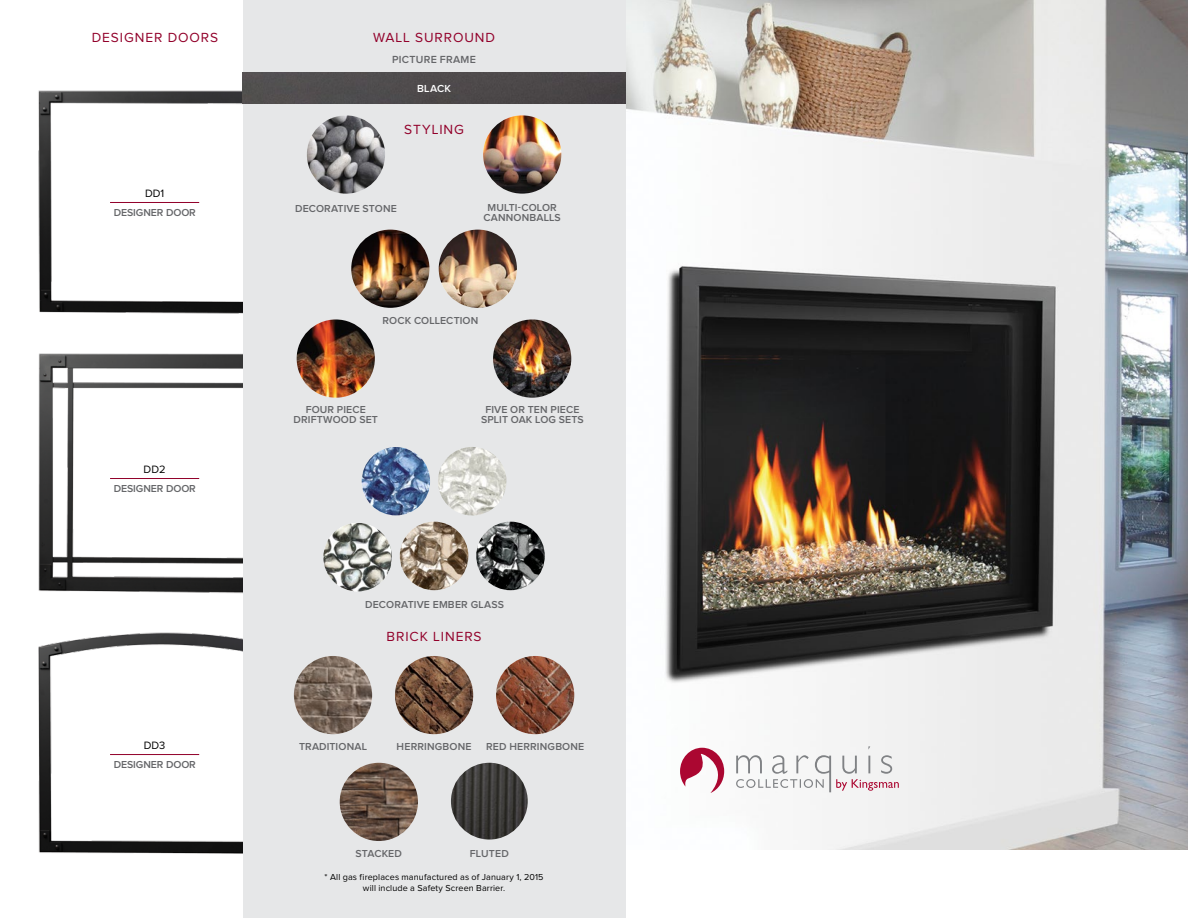
<style>
.page{position:relative;width:1188px;height:918px;background:#fff}
.page>*{position:absolute;margin:0;border:0;box-sizing:border-box;transform-origin:0 0}
.t1{font:13.8px "Proxima Nova";letter-spacing:.07em;color:#92002a}
.t2{font:13.65px "Proxima Nova";letter-spacing:.065em;color:#92002a}
.t3{font:11.1px "Proxima Nova";color:#000}
.t4{font:600 10.65px "Proxima Nova";letter-spacing:.025em;color:#656669}
.t5{font:600 10.5px/10.5px "Proxima Nova";letter-spacing:.015em;color:#656669;text-align:center}
.t6{font:600 10.5px "Proxima Nova";letter-spacing:-.01em;color:#656669}
.t7{font:600 10.5px "Proxima Nova";letter-spacing:.03em;color:#fff}
.t8{font:9px/10.5px "Proxima Nova";letter-spacing:.015em;color:#000;text-align:center}
</style>
<div class="page">
<img style="left:625px;top:0;width:563px;height:850px">
<svg style="left:680px;top:748px;width:50px;height:45px"></svg>
<svg style="left:736px;top:746px;width:163px;height:46px"></svg>
<img style="left:38px;top:88px;width:205px;height:226px">
<img style="left:38px;top:632px;width:205px;height:222px">
<img style="left:38px;top:353px;width:205px;height:241px">
<div style="left:243px;top:0;width:382px;height:918px;background:#e6e7e8"></div>
<img style="left:243px;top:73px;width:382px;height:31px">
<img style="left:297px;top:319px;width:78px;height:79px;border-radius:39px">
<img style="left:493px;top:319px;width:78px;height:79px;border-radius:39px">
<img style="left:307px;top:115px;width:78px;height:79px;border-radius:39px">
<img style="left:483px;top:115px;width:78px;height:79px;border-radius:39px">
<img style="left:351px;top:230px;width:78px;height:78px;border-radius:39px">
<img style="left:439px;top:230px;width:78px;height:78px;border-radius:39px">
<hr style="left:110px;top:202px;width:89px;height:1px;background:#92002a">
<hr style="left:110px;top:478px;width:89px;height:1px;background:#92002a">
<hr style="left:110px;top:754px;width:89px;height:1px;background:#92002a">
<img style="left:362px;top:447px;width:68px;height:68px;border-radius:34px">
<img style="left:438px;top:447px;width:69px;height:69px;border-radius:34px">
<img style="left:400px;top:522px;width:68px;height:68px;border-radius:34px">
<img style="left:476px;top:522px;width:69px;height:68px;border-radius:34px">
<img style="left:323px;top:523px;width:69px;height:68px;border-radius:34px">
<img style="left:294px;top:656px;width:78px;height:78px;border-radius:39px">
<img style="left:395px;top:656px;width:78px;height:78px;border-radius:39px">
<img style="left:496px;top:656px;width:78px;height:78px;border-radius:39px">
<img style="left:340px;top:763px;width:78px;height:78px;border-radius:39px">
<img style="left:451px;top:763px;width:77px;height:77px;border-radius:38px">
<h2 class="t2" style="left:92px;top:31px;width:128px">DESIGNER DOORS</h2>
<p class="t3" style="left:145px;top:188px;width:21px">DD1</p>
<p class="t6" style="left:114px;top:208px;width:84px">DESIGNER DOOR</p>
<p class="t3" style="left:144px;top:464px;width:23px">DD2</p>
<p class="t6" style="left:114px;top:484px;width:84px">DESIGNER DOOR</p>
<p class="t3" style="left:144px;top:740px;width:23px">DD3</p>
<p class="t6" style="left:114px;top:760px;width:84px">DESIGNER DOOR</p>
<h2 class="t2" style="left:373px;top:31px;width:124px">WALL SURROUND</h2>
<p class="t4" style="left:392px;top:54px;width:85px">PICTURE FRAME</p>
<p class="t7" style="left:417px;top:84px;width:36px">BLACK</p>
<h1 class="t1" style="left:404px;top:123px;width:61px">STYLING</h1>
<p class="t5" style="left:295px;top:203px;width:103px">DECORATIVE STONE</p>
<p class="t5" style="left:484px;top:202px;width:79px">MULTI-COLOR<br>CANNONBALLS</p>
<p class="t5" style="left:383px;top:316px;width:97px">ROCK COLLECTION</p>
<p class="t5" style="left:294px;top:404px;width:86px">FOUR PIECE<br>DRIFTWOOD SET</p>
<p class="t5" style="left:481px;top:404px;width:104px">FIVE OR TEN PIECE<br>SPLIT OAK LOG SETS</p>
<p class="t5" style="left:365px;top:599px;width:140px">DECORATIVE EMBER GLASS</p>
<h2 class="t2" style="left:387px;top:630px;width:96px">BRICK LINERS</h2>
<p class="t5" style="left:299px;top:742px;width:70px">TRADITIONAL</p>
<p class="t5" style="left:397px;top:742px;width:76px">HERRINGBONE</p>
<p class="t5" style="left:486px;top:742px;width:100px">RED HERRINGBONE</p>
<p class="t5" style="left:356px;top:848px;width:48px">STACKED</p>
<p class="t5" style="left:470px;top:848px;width:41px">FLUTED</p>
<p class="t8" style="left:325px;top:872px;width:220px">* All gas fireplaces manufactured as of January 1, 2015 will include a Safety Screen Barrier.</p>
</div>
